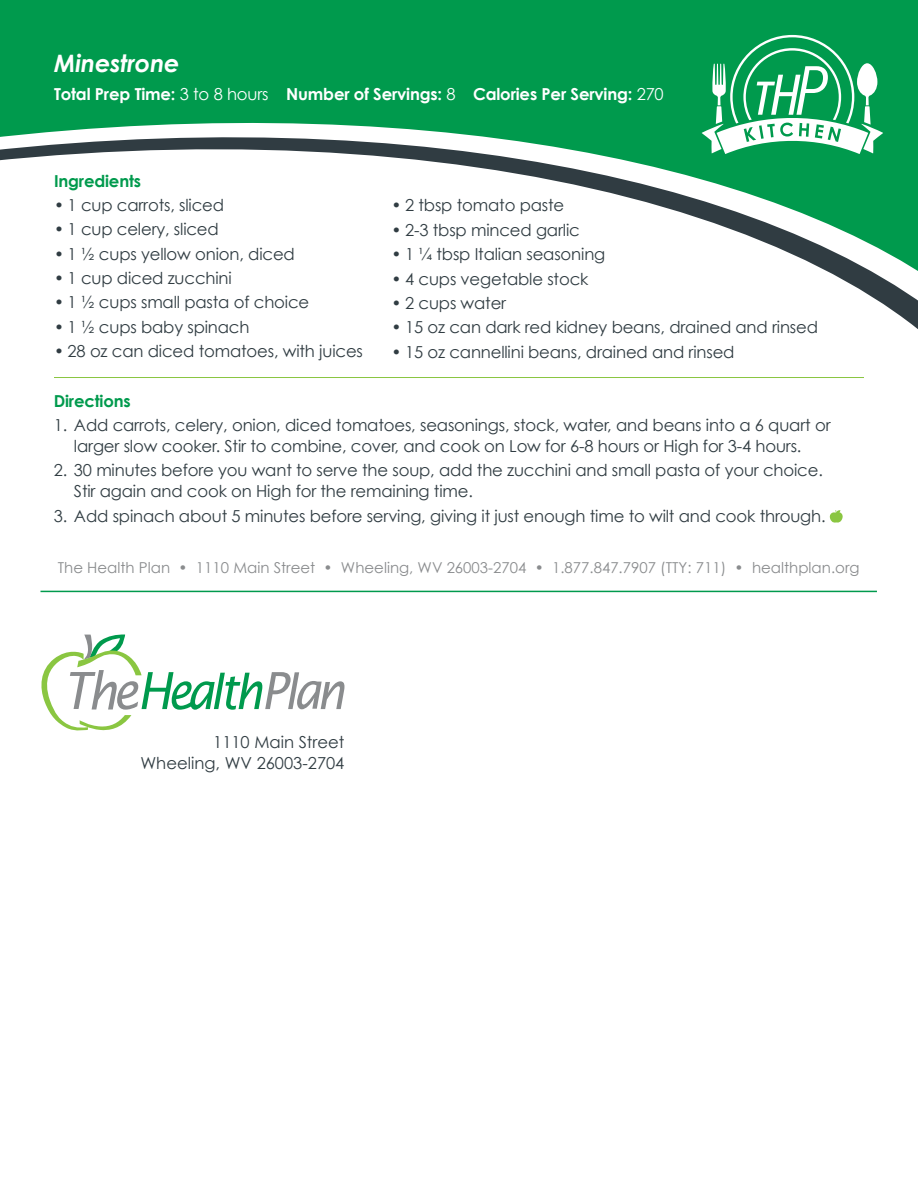
<style>
.page{position:relative;width:918px;height:1188px;background:#fff}
.page>*{position:absolute;margin:0;border:0;box-sizing:border-box;transform-origin:0 0}
.t1{font:italic 700 24px "Century Gothic";letter-spacing:-.01em;color:#fff}
.t2{font:16.5px/21px "Century Gothic";letter-spacing:-.01em;color:#303c42;text-align:right}
.t3{font:700 16.5px "Century Gothic";letter-spacing:-.01em;color:#fff}
.t4{font:700 16.5px "Century Gothic";letter-spacing:-.01em;color:#009a4d}
.t5{font:15px "Century Gothic";color:#8a8c8e}
.s1{font-weight:400}
.s2{font-weight:700}
</style>
<div class="page">
<div style="left:0;top:0;width:918px;height:98px;background:#009a4d"></div>
<svg style="left:0;top:98px;width:918px;height:231px"></svg>
<hr style="left:40px;top:591px;width:837px;height:1px;background:#009a4d">
<svg style="left:830px;top:510px;width:13px;height:13px"></svg>
<svg style="left:41px;top:634px;width:303px;height:97px"></svg>
<svg style="left:702px;top:35px;width:181px;height:119px"></svg>
<hr style="left:54px;top:377px;width:810px;height:1px;background:#8ac641">
<h1 class="t1" style="left:54px;top:48px;width:127px">Minestrone</h1>
<p class="t3" style="left:54px;top:83px;width:611px">Total Prep Time: <span class="s1">3 to 8 hours</span> Number of Servings: <span class="s1">8</span> Calories Per Serving: <span class="s1">270</span></p>
<p class="t4" style="left:54px;top:170px;width:89px">Ingredients</p>
<p class="t2" style="left:54px;top:194px;width:172px">• 1 cup carrots, sliced</p>
<p class="t2" style="left:54px;top:219px;width:166px">• 1 cup celery, sliced</p>
<p class="t2" style="left:54px;top:243px;width:242px">• 1 ½ cups yellow onion, diced</p>
<p class="t2" style="left:54px;top:267px;width:179px">• 1 cup diced zucchini</p>
<p class="t2" style="left:54px;top:292px;width:257px">• 1 ½ cups small pasta of choice</p>
<p class="t2" style="left:54px;top:316px;width:197px">• 1 ½ cups baby spinach</p>
<p class="t2" style="left:54px;top:340px;width:310px">• 28 oz can diced tomatoes, with juices</p>
<p class="t2" style="left:392px;top:195px;width:174px">• 2 tbsp tomato paste</p>
<p class="t2" style="left:392px;top:219px;width:190px">• 2-3 tbsp minced garlic</p>
<p class="t2" style="left:392px;top:243px;width:215px">• 1 ¼ tbsp Italian seasoning</p>
<p class="t2" style="left:392px;top:268px;width:199px">• 4 cups vegetable stock</p>
<p class="t2" style="left:392px;top:292px;width:116px">• 2 cups water</p>
<p class="t2" style="left:392px;top:317px;width:428px">• 15 oz can dark red kidney beans, drained and rinsed</p>
<p class="t2" style="left:392px;top:341px;width:345px">• 15 oz cannellini beans, drained and rinsed</p>
<p class="t4" style="left:54px;top:390px;width:79px">Directions</p>
<p class="t2" style="left:54px;top:414px;width:778px;text-align:center">1. Add carrots, celery, onion, diced tomatoes, seasonings, stock, water, and beans into a 6 quart or larger slow cooker. Stir to combine, cover, and cook on Low for 6-8 hours or High for 3-4 hours.</p>
<p class="t2" style="left:74px;top:460px;width:750px;text-align:left;text-indent:-20px">2. 30 minutes before you want to serve the soup, add the zucchini and small pasta of your choice.<br>Stir again and cook on High for the remaining time.</p>
<p class="t2" style="left:54px;top:505px;width:773px">3. Add spinach about 5 minutes before serving, giving it just enough time to wilt and cook through.</p>
<p class="t5" style="left:58px;top:558px;width:803px">The Health Plan <span class="s2">•</span> 1110 Main Street • Wheeling, WV 26003-2704 • 1.877.847.7907 (TTY: 711) • healthplan.org</p>
<p class="t2" style="left:140px;top:731px;width:206px">1110 Main Street<br>Wheeling, WV 26003-2704</p>
</div>
